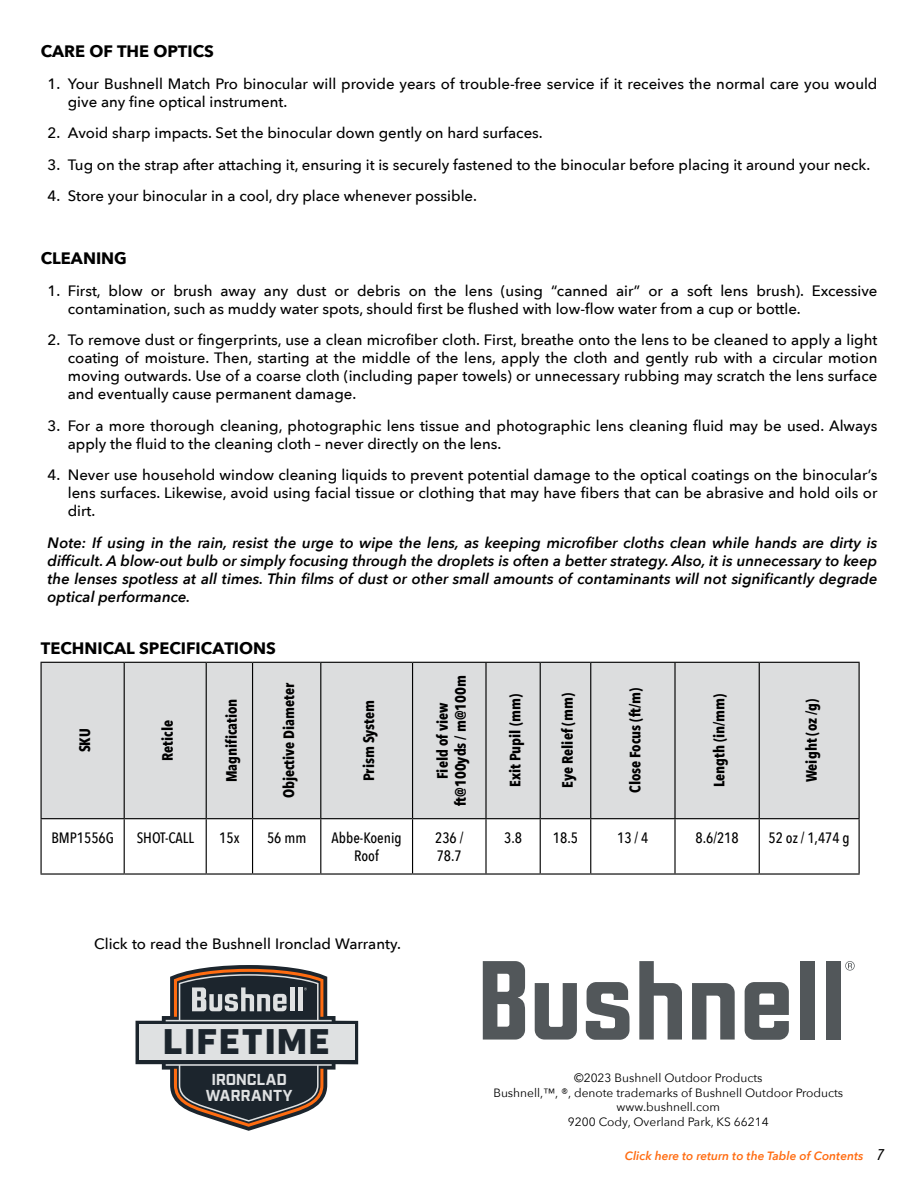
<style>
.page{position:relative;width:918px;height:1188px;background:#fff}
.page>*{position:absolute;margin:0;border:0;box-sizing:border-box;transform-origin:0 0}
.t1{font:900 35.55px "Industry";letter-spacing:.055em;color:#1c252d}
.t2{font:700 16.5px "Avenir Next";color:#000}
.t3{font:700 15.9px/15.6px "Industry";letter-spacing:-.005em;color:#dfe1e2;text-align:center}
.t4{font:500 15px/18px "Avenir Next";color:#000}
.t5{font:italic 600 15px/18px "Avenir Next";color:#000;text-align:justify}
.t6{font:700 15px/18px "Avenir Next Condensed";color:#000;text-align:center}
.t7{font:500 15px/18px "Avenir Next Condensed";color:#000;text-align:center}
.t8{font:700 15px "Avenir Next";color:#000}
.t9{font:12px/14.4px "Avenir Next";color:#000;text-align:center}
.t10{font:italic 600 12px "Avenir Next";color:#ff6c11}
.s1{font-family:"Acumin Pro Cond";font-weight:500;font-size:16.5px;color:#000}
</style>
<div class="page">
<div style="left:42px;top:663px;width:817px;height:155px;background:#dcddde"></div>
<svg style="left:321px;top:819px;width:219px;height:54px"></svg>
<hr style="left:40px;top:662px;width:84px;height:1px;background:#000">
<hr style="left:40px;top:663px;width:2px;height:155px;background:#000">
<hr style="left:124px;top:662px;width:82px;height:1px;background:#000">
<hr style="left:124px;top:663px;width:1px;height:155px;background:#000">
<hr style="left:206px;top:662px;width:47px;height:1px;background:#000">
<hr style="left:206px;top:663px;width:1px;height:155px;background:#000">
<hr style="left:253px;top:662px;width:68px;height:1px;background:#000">
<hr style="left:252px;top:663px;width:1px;height:155px;background:#000">
<hr style="left:321px;top:662px;width:92px;height:1px;background:#000">
<hr style="left:320px;top:663px;width:1px;height:155px;background:#000">
<hr style="left:413px;top:662px;width:73px;height:1px;background:#000">
<hr style="left:412px;top:663px;width:1px;height:155px;background:#000">
<hr style="left:486px;top:662px;width:54px;height:1px;background:#000">
<hr style="left:485px;top:663px;width:2px;height:155px;background:#000">
<hr style="left:540px;top:662px;width:51px;height:1px;background:#000">
<hr style="left:540px;top:663px;width:1px;height:155px;background:#000">
<hr style="left:591px;top:662px;width:84px;height:1px;background:#000">
<hr style="left:590px;top:663px;width:1px;height:155px;background:#000">
<hr style="left:675px;top:662px;width:84px;height:1px;background:#000">
<hr style="left:674px;top:663px;width:2px;height:155px;background:#000">
<hr style="left:759px;top:662px;width:101px;height:1px;background:#000">
<hr style="left:759px;top:663px;width:1px;height:155px;background:#000">
<hr style="left:859px;top:663px;width:1px;height:155px;background:#000">
<hr style="left:40px;top:818px;width:84px;height:1px;background:#000">
<hr style="left:40px;top:819px;width:2px;height:54px;background:#000">
<hr style="left:124px;top:818px;width:82px;height:1px;background:#000">
<hr style="left:124px;top:819px;width:1px;height:54px;background:#000">
<hr style="left:206px;top:818px;width:47px;height:1px;background:#000">
<hr style="left:206px;top:819px;width:1px;height:54px;background:#000">
<hr style="left:253px;top:818px;width:68px;height:1px;background:#000">
<hr style="left:252px;top:819px;width:1px;height:54px;background:#000">
<hr style="left:321px;top:818px;width:92px;height:1px;background:#000">
<hr style="left:320px;top:819px;width:1px;height:54px;background:#000">
<hr style="left:413px;top:818px;width:73px;height:1px;background:#000">
<hr style="left:412px;top:819px;width:1px;height:54px;background:#000">
<hr style="left:486px;top:818px;width:54px;height:1px;background:#000">
<hr style="left:485px;top:819px;width:2px;height:54px;background:#000">
<hr style="left:540px;top:818px;width:51px;height:1px;background:#000">
<hr style="left:540px;top:819px;width:1px;height:54px;background:#000">
<hr style="left:591px;top:818px;width:84px;height:1px;background:#000">
<hr style="left:590px;top:819px;width:1px;height:54px;background:#000">
<hr style="left:675px;top:818px;width:84px;height:1px;background:#000">
<hr style="left:674px;top:819px;width:2px;height:54px;background:#000">
<hr style="left:759px;top:818px;width:101px;height:1px;background:#000">
<hr style="left:759px;top:819px;width:1px;height:54px;background:#000">
<hr style="left:859px;top:819px;width:1px;height:54px;background:#000">
<hr style="left:40px;top:873px;width:84px;height:2px;background:#000">
<hr style="left:124px;top:873px;width:82px;height:2px;background:#000">
<hr style="left:206px;top:873px;width:47px;height:2px;background:#000">
<hr style="left:253px;top:873px;width:68px;height:2px;background:#000">
<hr style="left:321px;top:873px;width:92px;height:2px;background:#000">
<hr style="left:413px;top:873px;width:73px;height:2px;background:#000">
<hr style="left:486px;top:873px;width:54px;height:2px;background:#000">
<hr style="left:540px;top:873px;width:51px;height:2px;background:#000">
<hr style="left:591px;top:873px;width:84px;height:2px;background:#000">
<hr style="left:675px;top:873px;width:84px;height:2px;background:#000">
<hr style="left:759px;top:873px;width:101px;height:2px;background:#000">
<svg style="left:136px;top:965px;width:222px;height:166px"></svg>
<svg style="left:586px;top:982px;width:44px;height:58px"></svg>
<svg style="left:745px;top:982px;width:44px;height:58px"></svg>
<div style="left:800px;top:961px;width:14px;height:79px;background:#52575a"></div>
<div style="left:827px;top:961px;width:14px;height:79px;background:#52575a"></div>
<svg style="left:535px;top:983px;width:42px;height:57px"></svg>
<svg style="left:483px;top:961px;width:42px;height:79px;background:#707476"></svg>
<svg style="left:845px;top:961px;width:10px;height:10px"></svg>
<svg style="left:639px;top:961px;width:43px;height:79px"></svg>
<svg style="left:692px;top:983px;width:43px;height:57px"></svg>
<p class="t2" style="left:41px;top:37px;width:175px">CARE OF THE OPTICS</p>
<p class="t4" style="left:68px;top:74px;width:811px;text-indent:-20px">1. Your Bushnell Match Pro binocular will provide years of trouble-free service if it receives the normal care you would give any fine optical instrument.</p>
<p class="t4" style="left:48px;top:123px;width:497px">2. Avoid sharp impacts. Set the binocular down gently on hard surfaces.</p>
<p class="t4" style="left:48px;top:155px;width:824px">3. Tug on the strap after attaching it, ensuring it is securely fastened to the binocular before placing it around your neck.</p>
<p class="t4" style="left:48px;top:186px;width:431px">4. Store your binocular in a cool, dry place whenever possible.</p>
<p class="t2" style="left:41px;top:244px;width:88px">CLEANING</p>
<p class="t4" style="left:68px;top:281px;width:811px;text-indent:-20px">1. First, blow or brush away any dust or debris on the lens (using “canned air” or a soft lens brush). Excessive contamination, such as muddy water spots, should first be flushed with low-flow water from a cup or bottle.</p>
<p class="t4" style="left:68px;top:330px;width:811px;text-align:justify;text-indent:-20px">2. To remove dust or fingerprints, use a clean microfiber cloth. First, breathe onto the lens to be cleaned to apply a light coating of moisture. Then, starting at the middle of the lens, apply the cloth and gently rub with a circular motion moving outwards. Use of a coarse cloth (including paper towels) or unnecessary rubbing may scratch the lens surface and eventually cause permanent damage.</p>
<p class="t4" style="left:68px;top:416px;width:811px;text-indent:-20px">3. For a more thorough cleaning, photographic lens tissue and photographic lens cleaning fluid may be used. Always apply the fluid to the cleaning cloth – never directly on the lens.</p>
<p class="t4" style="left:68px;top:465px;width:811px;text-align:justify;text-indent:-20px">4. Never use household window cleaning liquids to prevent potential damage to the optical coatings on the binocular’s lens surfaces. Likewise, avoid using facial tissue or clothing that may have fibers that can be abrasive and hold oils or dirt.</p>
<p class="t5" style="left:48px;top:533px;width:832px">Note: If using in the rain, resist the urge to wipe the lens, as keeping microfiber cloths clean while hands are dirty is difficult. A blow-out bulb or simply focusing through the droplets is often a better strategy. Also, it is unnecessary to keep the lenses spotless at all times. Thin films of dust or other small amounts of contaminants will not significantly degrade optical performance.</p>
<p class="t2" style="left:41px;top:634px;width:237px">TECHNICAL SPECIFICATIONS</p>
<p class="t6" style="left:76px;top:752px;width:25px;rotate:-90deg">SKU</p>
<p class="t6" style="left:158px;top:761px;width:42px;rotate:-90deg">Reticle</p>
<p class="t6" style="left:223px;top:782px;width:85px;rotate:-90deg">Magnification</p>
<p class="t6" style="left:280px;top:798px;width:117px;rotate:-90deg">Objective Diameter</p>
<p class="t6" style="left:360px;top:781px;width:83px;rotate:-90deg">Prism System</p>
<p class="t6" style="left:433px;top:806px;width:132px;rotate:-90deg">Field of view ft@100yds / m@100m</p>
<p class="t6" style="left:506px;top:787px;width:94px;rotate:-90deg">Exit Pupil (mm)</p>
<p class="t6" style="left:559px;top:788px;width:96px;rotate:-90deg">Eye Relief (mm)</p>
<p class="t6" style="left:626px;top:793px;width:107px;rotate:-90deg">Close Focus (ft/m)</p>
<p class="t6" style="left:710px;top:787px;width:96px;rotate:-90deg">Length (in/mm)</p>
<p class="t6" style="left:802px;top:782px;width:85px;rotate:-90deg">Weight (oz /g)</p>
<p class="t7" style="left:51px;top:829px;width:64px">BMP1556G</p>
<p class="t7" style="left:137px;top:829px;width:59px">SHOT-CALL</p>
<p class="t7" style="left:219px;top:829px;width:22px">15x</p>
<p class="t7" style="left:267px;top:829px;width:41px">56 mm</p>
<p class="t7" style="left:332px;top:829px;width:72px">Abbe-Koenig<br>Roof</p>
<p class="t7" style="left:435px;top:829px;width:30px;text-align:left">236 /<br>78.7</p>
<p class="t7" style="left:504px;top:829px;width:19px">3.8</p>
<p class="t7" style="left:553px;top:829px;width:27px">18.5</p>
<p class="t7" style="left:617px;top:829px;width:33px">13 / 4</p>
<p class="t7" style="left:695px;top:829px;width:45px">8.6/218</p>
<p class="t7" style="left:769px;top:829px;width:83px">52 oz / 1,474 g</p>
<p class="t4" style="left:94px;top:934px;width:308px">Click to read the Bushnell Ironclad Warranty.</p>
<h1 class="t1" style="left:163px;top:1021px;width:168px">LIFETIME</h1>
<p class="t8" style="left:248px;top:1031px;width:89px">WARRANTY</p>
<p class="t3" style="left:206px;top:1073px;width:88px">IRONCLAD<br>WARRANTY</p>
<p class="t9" style="left:493px;top:1070px;width:351px">©2023 Bushnell Outdoor Products<br>Bushnell,™, ®, denote trademarks of Bushnell Outdoor Products www.bushnell.com<br>9200 Cody, Overland Park, KS 66214</p>
<p class="t10" style="left:625px;top:1145px;width:260px">Click here to return to the Table of Contents <span class="s1">7</span></p>
</div>
